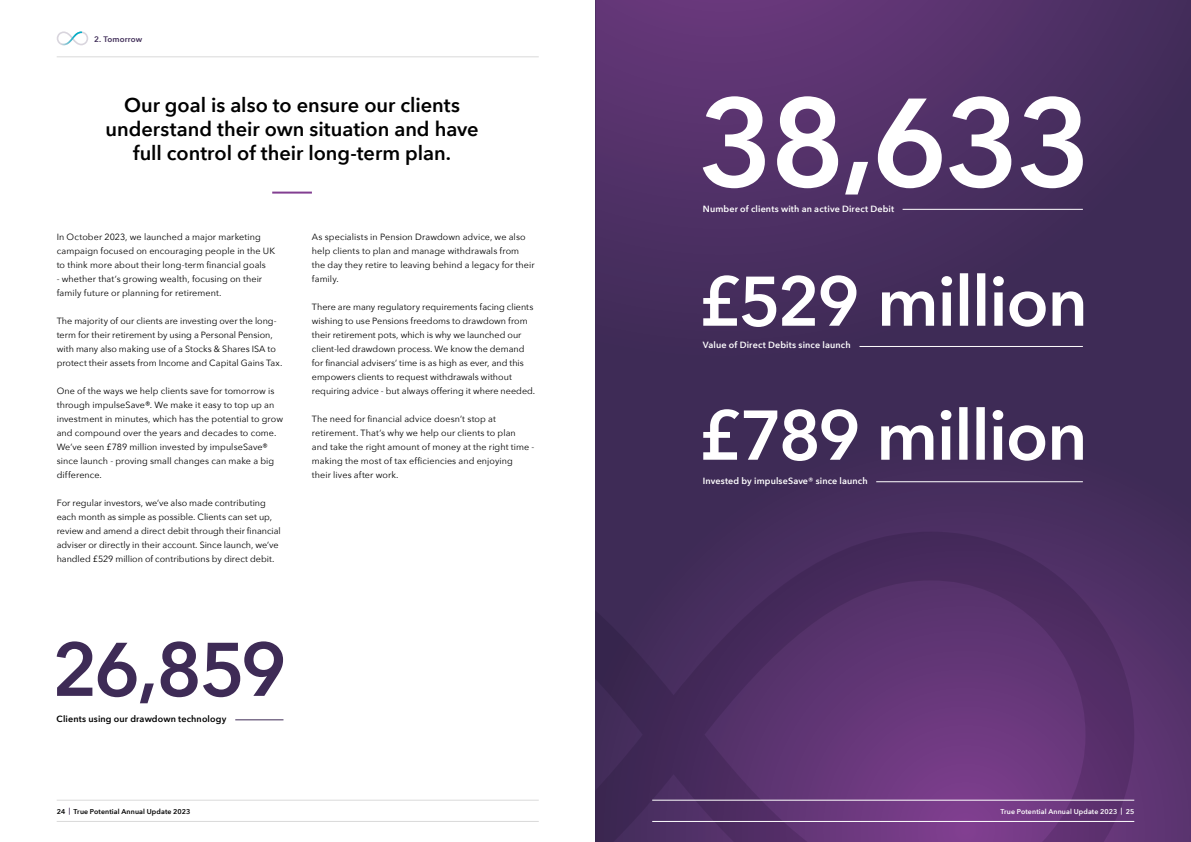
<style>
.page{position:relative;width:1191px;height:842px;background:#fff}
.page>*{position:absolute;margin:0;border:0;box-sizing:border-box;transform-origin:0 0}
.t1{font:600 75px "Avenir Next";color:#3e2b56}
.t2{font:600 20px/24px "Avenir Next";color:#000;text-align:center}
.t3{font:9px/14px "Avenir Next";letter-spacing:.005em;color:#000}
.t4{font:600 9px "Avenir Next";letter-spacing:.015em;color:#fff}
.t5{font:600 9px "Avenir Next";letter-spacing:.015em;color:#000}
.t6{font:600 8px "Avenir Next";letter-spacing:.02em;color:#3e2b56}
.t7{font:600 7px "Avenir Next";letter-spacing:.02em;color:#fff}
.t8{font:600 7px "Avenir Next";letter-spacing:.02em;color:#000}
.s1{color:#3e2b56}
</style>
<div class="page">
<div style="left:595px;top:0;width:596px;height:842px;background:#3e2b56"></div>
<svg style="left:595px;top:0;width:537px;height:347px"></svg>
<svg style="left:839px;top:438px;width:352px;height:404px"></svg>
<svg style="left:641px;top:532px;width:493px;height:310px"></svg>
<hr style="left:272px;top:192px;width:40px;height:2px;background:#823f91">
<hr style="left:57px;top:57px;width:482px;height:1px;background:#dadada">
<svg style="left:57px;top:31px;width:31px;height:14px"></svg>
<svg style="left:702px;top:96px;width:380px;height:99px"></svg>
<hr style="left:902px;top:209px;width:180px;height:1px;background:#fff">
<svg style="left:703px;top:407px;width:379px;height:54px"></svg>
<hr style="left:876px;top:481px;width:206px;height:1px;background:#fff">
<svg style="left:703px;top:273px;width:380px;height:54px"></svg>
<hr style="left:859px;top:346px;width:223px;height:1px;background:#fff">
<hr style="left:235px;top:719px;width:48px;height:1px;background:#3e2b56">
<hr style="left:652px;top:821px;width:482px;height:1px;background:#fff">
<hr style="left:652px;top:800px;width:482px;height:1px;background:#fff">
<hr style="left:57px;top:821px;width:482px;height:1px;background:#dadada">
<hr style="left:57px;top:800px;width:482px;height:1px;background:#dadada">
<p class="t6" style="left:94px;top:33px;width:50px">2. Tomorrow</p>
<h2 class="t2" style="left:106px;top:92px;width:374px">Our goal is also to ensure our clients understand their own situation and have full control of their long-term plan.</h2>
<p class="t3" style="left:57px;top:229px;width:220px">In October 2023, we launched a major marketing campaign focused on encouraging people in the UK to think more about their long-term financial goals</p>
<p class="t3" style="left:57px;top:271px;width:207px">- whether that’s growing wealth, focusing on their family future or planning for retirement.</p>
<p class="t3" style="left:57px;top:313px;width:227px">The majority of our clients are investing over the long&shy;term for their retirement by using a Personal Pension, with many also making use of a Stocks &amp; Shares ISA to protect their assets from Income and Capital Gains Tax.</p>
<p class="t3" style="left:57px;top:383px;width:228px">One of the ways we help clients save for tomorrow is through impulseSave®. We make it easy to top up an investment in minutes, which has the potential to grow and compound over the years and decades to come.<br>We’ve seen £789 million invested by impulseSave® since launch - proving small changes can make a big difference.</p>
<p class="t3" style="left:57px;top:495px;width:226px">For regular investors, we’ve also made contributing each month as simple as possible. Clients can set up, review and amend a direct debit through their financial adviser or directly in their account. Since launch, we’ve handled £529 million of contributions by direct debit.</p>
<p class="t3" style="left:312px;top:229px;width:224px">As specialists in Pension Drawdown advice, we also help clients to plan and manage withdrawals from the day they retire to leaving behind a legacy for their family.</p>
<p class="t3" style="left:312px;top:299px;width:225px">There are many regulatory requirements facing clients wishing to use Pensions freedoms to drawdown from their retirement pots, which is why we launched our client-led drawdown process. We know the demand for financial advisers’ time is as high as ever, and this empowers clients to request withdrawals without requiring advice - but always offering it where needed.</p>
<p class="t3" style="left:312px;top:411px;width:224px">The need for financial advice doesn’t stop at retirement. That’s why we help our clients to plan<br>and take the right amount of money at the right time - making the most of tax efficiencies and enjoying<br>their lives after work.</p>
<h1 class="t1" style="left:52px;top:605px;width:236px">26,859</h1>
<p class="t5" style="left:57px;top:711px;width:171px">Clients using our drawdown technology</p>
<p class="t4" style="left:703px;top:201px;width:193px">Number of clients with an active Direct Debit</p>
<p class="t4" style="left:703px;top:337px;width:149px">Value of Direct Debits since launch</p>
<p class="t4" style="left:703px;top:473px;width:166px">Invested by impulseSave® since launch</p>
<p class="t8" style="left:57px;top:805px;width:135px">24 <span class="s1">|</span> True Potential Annual Update 2023</p>
<p class="t7" style="left:1120px;top:805px;width:15px">| 25</p>
<p class="t7" style="left:1000px;top:805px;width:118px">True Potential Annual Update 2023</p>
</div>
